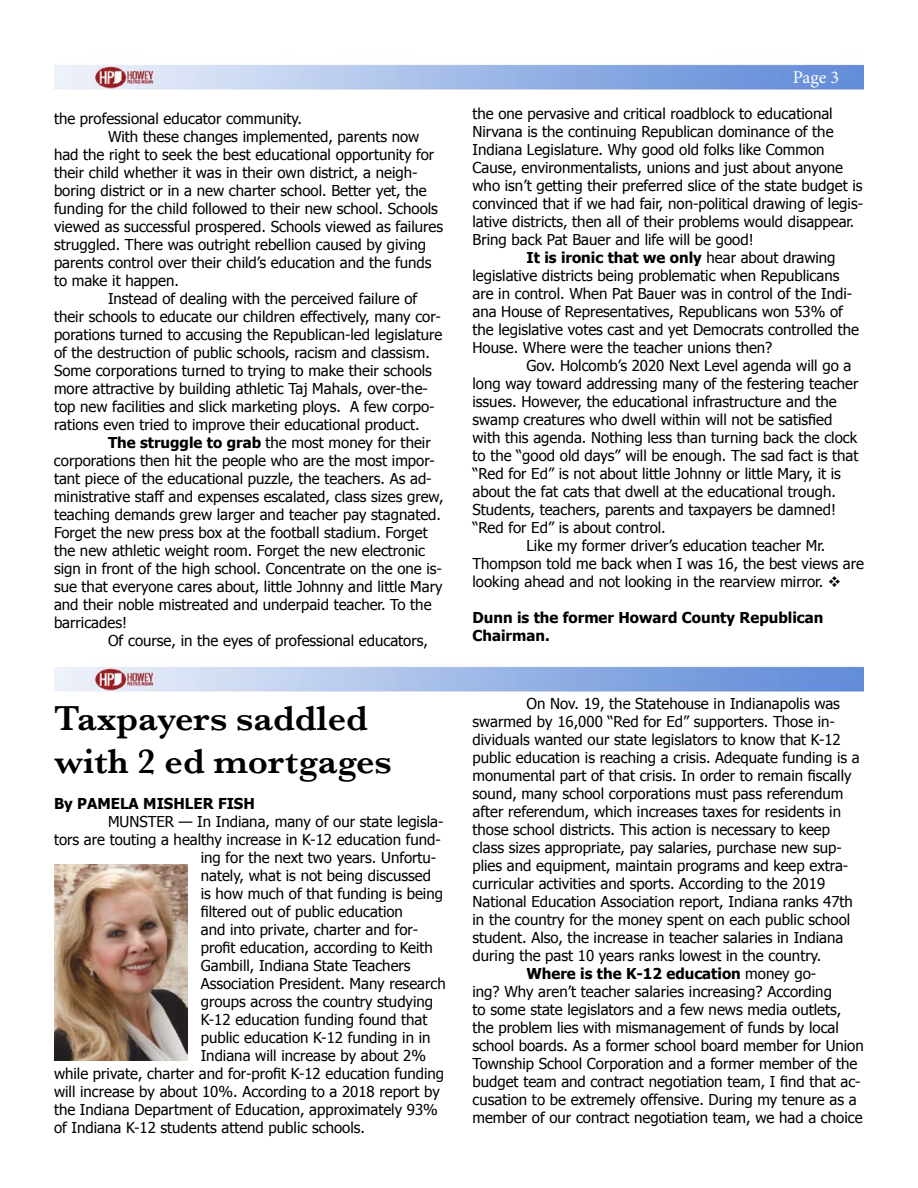
<style>
.page{position:relative;width:918px;height:1188px;background:#fff}
.page>*{position:absolute;margin:0;border:0;box-sizing:border-box;transform-origin:0 0}
.t1{font:600 36px/43.2px "Baskerville";color:#000}
.t2{font:18px "Minion Pro";color:#fff}
.t3{font:15px "Tahoma";color:#000}
.t4{font:700 15px/18px "Tahoma";color:#000}
.s1{font-weight:700}
.s2{font-weight:400}
</style>
<div class="page">
<img style="left:54px;top:64px;width:810px;height:26px">
<img style="left:54px;top:666px;width:810px;height:26px">
<img style="left:54px;top:864px;width:133px;height:196px">
<p class="t3" style="left:54px;top:108px;width:250px">the professional educator community.</p>
<p class="t3" style="left:108px;top:126px;width:313px">With these changes implemented, parents now</p>
<p class="t3" style="left:54px;top:144px;width:382px">had the right to seek the best educational opportunity for</p>
<p class="t3" style="left:54px;top:162px;width:365px">their child whether it was in their own district, a neigh-</p>
<p class="t3" style="left:54px;top:180px;width:374px">boring district or in a new charter school. Better yet, the</p>
<p class="t3" style="left:54px;top:198px;width:385px">funding for the child followed to their new school. Schools</p>
<p class="t3" style="left:54px;top:216px;width:391px">viewed as successful prospered. Schools viewed as failures</p>
<p class="t3" style="left:54px;top:234px;width:374px">struggled. There was outright rebellion caused by giving</p>
<p class="t3" style="left:54px;top:252px;width:379px">parents control over their child’s education and the funds</p>
<p class="t3" style="left:54px;top:270px;width:127px">to make it happen.</p>
<p class="t3" style="left:108px;top:288px;width:311px">Instead of dealing with the perceived failure of</p>
<p class="t3" style="left:54px;top:306px;width:389px">their schools to educate our children effectively, many cor-</p>
<p class="t3" style="left:54px;top:324px;width:390px">porations turned to accusing the Republican-led legislature</p>
<p class="t3" style="left:54px;top:342px;width:377px">of the destruction of public schools, racism and classism.</p>
<p class="t3" style="left:54px;top:360px;width:379px">Some corporations turned to trying to make their schools</p>
<p class="t3" style="left:54px;top:378px;width:376px">more attractive by building athletic Taj Mahals, over-the-</p>
<p class="t3" style="left:54px;top:396px;width:382px">top new facilities and slick marketing ploys. A few corpo-</p>
<p class="t3" style="left:54px;top:414px;width:367px">rations even tried to improve their educational product.</p>
<p class="t3" style="left:108px;top:432px;width:324px"><span class="s1">The struggle to grab</span> the most money for their</p>
<p class="t3" style="left:54px;top:450px;width:383px">corporations then hit the people who are the most impor-</p>
<p class="t3" style="left:54px;top:468px;width:379px">tant piece of the educational puzzle, the teachers. As ad-</p>
<p class="t3" style="left:54px;top:486px;width:391px">ministrative staff and expenses escalated, class sizes grew,</p>
<p class="t3" style="left:54px;top:504px;width:389px">teaching demands grew larger and teacher pay stagnated.</p>
<p class="t3" style="left:54px;top:522px;width:375px">Forget the new press box at the football stadium. Forget</p>
<p class="t3" style="left:54px;top:540px;width:373px">the new athletic weight room. Forget the new electronic</p>
<p class="t3" style="left:54px;top:558px;width:389px">sign in front of the high school. Concentrate on the one is-</p>
<p class="t3" style="left:54px;top:576px;width:390px">sue that everyone cares about, little Johnny and little Mary</p>
<p class="t3" style="left:54px;top:594px;width:379px">and their noble mistreated and underpaid teacher. To the</p>
<p class="t3" style="left:54px;top:612px;width:75px">barricades!</p>
<p class="t3" style="left:108px;top:630px;width:322px">Of course, in the eyes of professional educators,</p>
<h1 class="t1" style="left:54px;top:696px;width:339px">Taxpayers saddled with 2 ed mortgages</h1>
<p class="t4" style="left:54px;top:794px;width:202px">By PAMELA MISHLER FISH</p>
<p class="t3" style="left:108px;top:812px;width:337px">MUNSTER — In Indiana, many of our state legisla-</p>
<p class="t3" style="left:54px;top:830px;width:388px">tors are touting a healthy increase in K-12 education fund-</p>
<p class="t3" style="left:201px;top:848px;width:237px">ing for the next two years. Unfortu-</p>
<p class="t3" style="left:201px;top:866px;width:232px">nately, what is not being discussed</p>
<p class="t3" style="left:201px;top:884px;width:244px">is how much of that funding is being</p>
<p class="t3" style="left:201px;top:902px;width:204px">filtered out of public education</p>
<p class="t3" style="left:201px;top:920px;width:219px">and into private, charter and for-</p>
<p class="t3" style="left:201px;top:938px;width:234px">profit education, according to Keith</p>
<p class="t3" style="left:201px;top:956px;width:211px">Gambill, Indiana State Teachers</p>
<p class="t3" style="left:201px;top:974px;width:246px">Association President. Many research</p>
<p class="t3" style="left:201px;top:992px;width:234px">groups across the country studying</p>
<p class="t3" style="left:201px;top:1010px;width:228px">K-12 education funding found that</p>
<p class="t3" style="left:201px;top:1028px;width:231px">public education K-12 funding in in</p>
<p class="t3" style="left:201px;top:1046px;width:227px">Indiana will increase by about 2%</p>
<p class="t3" style="left:54px;top:1064px;width:392px">while private, charter and for-profit K-12 education funding</p>
<p class="t3" style="left:54px;top:1082px;width:387px">will increase by about 10%. According to a 2018 report by</p>
<p class="t3" style="left:54px;top:1100px;width:385px">the Indiana Department of Education, approximately 93%</p>
<p class="t3" style="left:54px;top:1118px;width:313px">of Indiana K-12 students attend public schools.</p>
<p class="t2" style="left:793px;top:65px;width:48px">Page 3</p>
<p class="t3" style="left:472px;top:104px;width:362px">the one pervasive and critical roadblock to educational</p>
<p class="t3" style="left:472px;top:122px;width:363px">Nirvana is the continuing Republican dominance of the</p>
<p class="t3" style="left:472px;top:140px;width:354px">Indiana Legislature. Why good old folks like Common</p>
<p class="t3" style="left:472px;top:158px;width:372px">Cause, environmentalists, unions and just about anyone</p>
<p class="t3" style="left:472px;top:176px;width:392px">who isn’t getting their preferred slice of the state budget is</p>
<p class="t3" style="left:472px;top:194px;width:392px">convinced that if we had fair, non-political drawing of legis-</p>
<p class="t3" style="left:472px;top:212px;width:383px">lative districts, then all of their problems would disappear.</p>
<p class="t3" style="left:472px;top:230px;width:283px">Bring back Pat Bauer and life will be good!</p>
<p class="t4" style="left:526px;top:248px;width:311px">It is ironic that we only <span class="s2">hear about drawing</span></p>
<p class="t3" style="left:472px;top:266px;width:368px">legislative districts being problematic when Republicans</p>
<p class="t3" style="left:472px;top:284px;width:381px">are in control. When Pat Bauer was in control of the Indi-</p>
<p class="t3" style="left:472px;top:302px;width:372px">ana House of Representatives, Republicans won 53% of</p>
<p class="t3" style="left:472px;top:320px;width:388px">the legislative votes cast and yet Democrats controlled the</p>
<p class="t3" style="left:472px;top:338px;width:301px">House. Where were the teacher unions then?</p>
<p class="t3" style="left:526px;top:356px;width:326px">Gov. Holcomb’s 2020 Next Level agenda will go a</p>
<p class="t3" style="left:472px;top:374px;width:388px">long way toward addressing many of the festering teacher</p>
<p class="t3" style="left:472px;top:392px;width:366px">issues. However, the educational infrastructure and the</p>
<p class="t3" style="left:472px;top:410px;width:362px">swamp creatures who dwell within will not be satisfied</p>
<p class="t3" style="left:472px;top:428px;width:386px">with this agenda. Nothing less than turning back the clock</p>
<p class="t3" style="left:472px;top:446px;width:387px">to the “good old days” will be enough. The sad fact is that</p>
<p class="t3" style="left:472px;top:464px;width:370px">“Red for Ed” is not about little Johnny or little Mary, it is</p>
<p class="t3" style="left:472px;top:482px;width:365px">about the fat cats that dwell at the educational trough.</p>
<p class="t3" style="left:472px;top:500px;width:365px">Students, teachers, parents and taxpayers be damned!</p>
<p class="t3" style="left:472px;top:518px;width:195px">“Red for Ed” is about control.</p>
<p class="t3" style="left:526px;top:536px;width:300px">Like my former driver’s education teacher Mr.</p>
<p class="t3" style="left:472px;top:554px;width:393px">Thompson told me back when I was 16, the best views are</p>
<p class="t3" style="left:472px;top:572px;width:370px">looking ahead and not looking in the rearview mirror. ❖</p>
<p class="t4" style="left:472px;top:608px;width:352px">Dunn is the former Howard County Republican<br>Chairman.</p>
<p class="t3" style="left:527px;top:694px;width:315px">On Nov. 19, the Statehouse in Indianapolis was</p>
<p class="t3" style="left:472px;top:712px;width:364px">swarmed by 16,000 “Red for Ed” supporters. Those in-</p>
<p class="t3" style="left:473px;top:730px;width:370px">dividuals wanted our state legislators to know that K-12</p>
<p class="t3" style="left:473px;top:748px;width:389px">public education is reaching a crisis. Adequate funding is a</p>
<p class="t3" style="left:473px;top:766px;width:381px">monumental part of that crisis. In order to remain fiscally</p>
<p class="t3" style="left:473px;top:784px;width:372px">sound, many school corporations must pass referendum</p>
<p class="t3" style="left:473px;top:802px;width:370px">after referendum, which increases taxes for residents in</p>
<p class="t3" style="left:473px;top:820px;width:359px">those school districts. This action is necessary to keep</p>
<p class="t3" style="left:473px;top:838px;width:371px">class sizes appropriate, pay salaries, purchase new sup-</p>
<p class="t3" style="left:472px;top:856px;width:377px">plies and equipment, maintain programs and keep extra-</p>
<p class="t3" style="left:472px;top:874px;width:354px">curricular activities and sports. According to the 2019</p>
<p class="t3" style="left:472px;top:892px;width:382px">National Education Association report, Indiana ranks 47th</p>
<p class="t3" style="left:472px;top:910px;width:379px">in the country for the money spent on each public school</p>
<p class="t3" style="left:472px;top:928px;width:372px">student. Also, the increase in teacher salaries in Indiana</p>
<p class="t3" style="left:472px;top:946px;width:350px">during the past 10 years ranks lowest in the country.</p>
<p class="t4" style="left:527px;top:964px;width:291px">Where is the K-12 education <span class="s2">money go-</span></p>
<p class="t3" style="left:472px;top:982px;width:361px">ing? Why aren’t teacher salaries increasing? According</p>
<p class="t3" style="left:472px;top:1000px;width:370px">to some state legislators and a few news media outlets,</p>
<p class="t3" style="left:472px;top:1018px;width:368px">the problem lies with mismanagement of funds by local</p>
<p class="t3" style="left:472px;top:1036px;width:393px">school boards. As a former school board member for Union</p>
<p class="t3" style="left:472px;top:1054px;width:386px">Township School Corporation and a former member of the</p>
<p class="t3" style="left:472px;top:1072px;width:390px">budget team and contract negotiation team, I find that ac-</p>
<p class="t3" style="left:472px;top:1090px;width:386px">cusation to be extremely offensive. During my tenure as a</p>
<p class="t3" style="left:472px;top:1108px;width:392px">member of our contract negotiation team, we had a choice</p>
</div>
